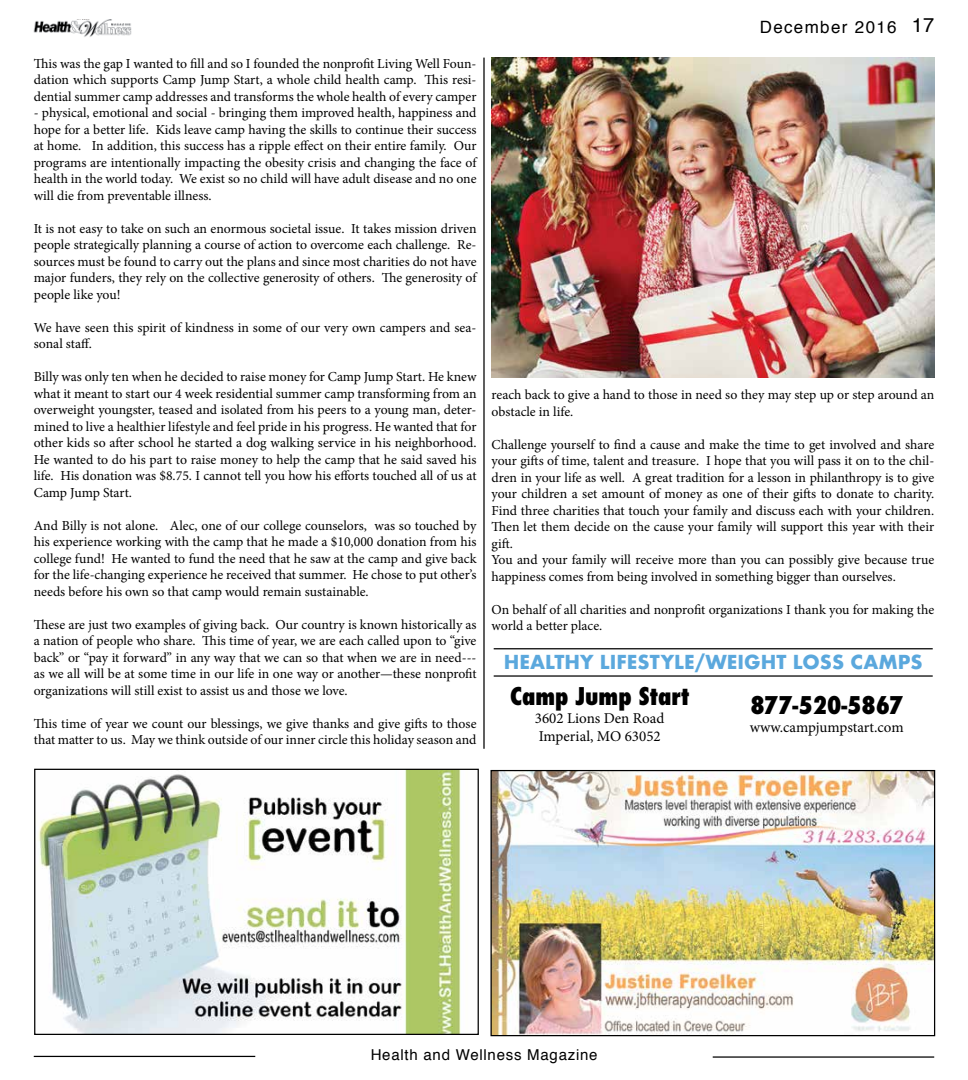
<style>
.page{position:relative;width:968px;height:1080px;background:#fff}
.page>*{position:absolute;margin:0;border:0;box-sizing:border-box;transform-origin:0 0}
.t1{font:800 condensed 23.75px "Futura";color:#000}
.t2{font:700 18.75px "Futura";color:#5ba8dd}
.t3{font:17px "Helvetica";letter-spacing:.08em;color:#000}
.t4{font:15px/18px "Minion Pro";color:#000}
.t5{font:15px "Helvetica";letter-spacing:.05em;color:#000}
.t6{font:13.75px/16.5px "Minion Pro";letter-spacing:-.005em;color:#000;text-align:justify}
.s1{font-size:20px}
</style>
<div class="page">
<img style="left:34px;top:20px;width:97px;height:17px">
<hr style="left:712px;top:1056px;width:222px;height:2px;background:#000">
<hr style="left:34px;top:1056px;width:221px;height:1px;background:#000">
<img style="left:491px;top:58px;width:443px;height:320px">
<img style="left:492px;top:772px;width:441px;height:262px">
<div style="left:490px;top:770px;width:445px;height:266px;border:1px solid #000"></div>
<img style="left:38px;top:771px;width:423px;height:262px">
<div style="left:34px;top:769px;width:445px;height:266px;border:1px solid #000"></div>
<hr style="left:493px;top:675px;width:439px;height:2px;background:#000">
<hr style="left:493px;top:648px;width:439px;height:1px;background:#000">
<hr style="left:483px;top:58px;width:1px;height:691px;background:#000">
<p class="t6" style="left:34px;top:55px;width:444px">This was the gap I wanted to fill and so I founded the nonprofit Living Well Foun&shy;dation which supports Camp Jump Start, a whole child health camp. This resi&shy;dential summer camp addresses and transforms the whole health of every camper</p>
<p class="t6" style="left:34px;top:105px;width:444px">- physical, emotional and social - bringing them improved health, happiness and hope for a better life. Kids leave camp having the skills to continue their success at home. In addition, this success has a ripple effect on their entire family. Our programs are intentionally impacting the obesity crisis and changing the face of health in the world today. We exist so no child will have adult disease and no one will die from preventable illness.</p>
<p class="t6" style="left:34px;top:220px;width:444px">It is not easy to take on such an enormous societal issue. It takes mission driven people strategically planning a course of action to overcome each challenge. Re&shy;sources must be found to carry out the plans and since most charities do not have major funders, they rely on the collective generosity of others. The generosity of people like you!</p>
<p class="t6" style="left:34px;top:319px;width:444px">We have seen this spirit of kindness in some of our very own campers and sea&shy;sonal staff.</p>
<p class="t6" style="left:34px;top:369px;width:444px">Billy was only ten when he decided to raise money for Camp Jump Start. He knew what it meant to start our 4 week residential summer camp transforming from an overweight youngster, teased and isolated from his peers to a young man, deter&shy;mined to live a healthier lifestyle and feel pride in his progress. He wanted that for other kids so after school he started a dog walking service in his neighborhood.<br>He wanted to do his part to raise money to help the camp that he said saved his life. His donation was $8.75. I cannot tell you how his efforts touched all of us at Camp Jump Start.</p>
<p class="t6" style="left:34px;top:517px;width:444px">And Billy is not alone. Alec, one of our college counselors, was so touched by his experience working with the camp that he made a $10,000 donation from his college fund! He wanted to fund the need that he saw at the camp and give back for the life-changing experience he received that summer. He chose to put other’s needs before his own so that camp would remain sustainable.</p>
<p class="t6" style="left:34px;top:616px;width:444px">These are just two examples of giving back. Our country is known historically as a nation of people who share. This time of year, we are each called upon to “give back” or “pay it forward” in any way that we can so that when we are in need--- as we all will be at some time in our life in one way or another—these nonprofit organizations will still exist to assist us and those we love.</p>
<p class="t6" style="left:34px;top:715px;width:444px">This time of year we count our blessings, we give thanks and give gifts to those that matter to us. May we think outside of our inner circle this holiday season and</p>
<p class="t3" style="left:759px;top:14px;width:176px">December 2016 <span class="s1">17</span></p>
<p class="t6" style="left:491px;top:387px;width:444px">reach back to give a hand to those in need so they may step up or step around an obstacle in life.</p>
<p class="t6" style="left:491px;top:436px;width:444px;text-align:left">Challenge yourself to find a cause and make the time to get involved and share your gifts of time, talent and treasure. I hope that you will pass it on to the chil&shy;dren in your life as well. A great tradition for a lesson in philanthropy is to give your children a set amount of money as one of their gifts to donate to charity.<br>Find three charities that touch your family and discuss each with your children.<br>Then let them decide on the cause your family will support this year with their gift.<br>You and your family will receive more than you can possibly give because true happiness comes from being involved in something bigger than ourselves.</p>
<p class="t6" style="left:491px;top:601px;width:444px">On behalf of all charities and nonprofit organizations I thank you for making the world a better place.</p>
<h2 class="t2" style="left:504px;top:649px;width:420px">HEALTHY LIFESTYLE/WEIGHT LOSS CAMPS</h2>
<h1 class="t1" style="left:510px;top:680px;width:180px">Camp Jump Start</h1>
<p class="t4" style="left:535px;top:709px;width:131px">3602 Lions Den Road<br>Imperial, MO 63052</p>
<h1 class="t1" style="left:750px;top:689px;width:154px">877-520-5867</h1>
<p class="t4" style="left:749px;top:718px;width:155px">www.campjumpstart.com</p>
<p class="t5" style="left:371px;top:1044px;width:228px">Health and Wellness Magazine</p>
</div>
